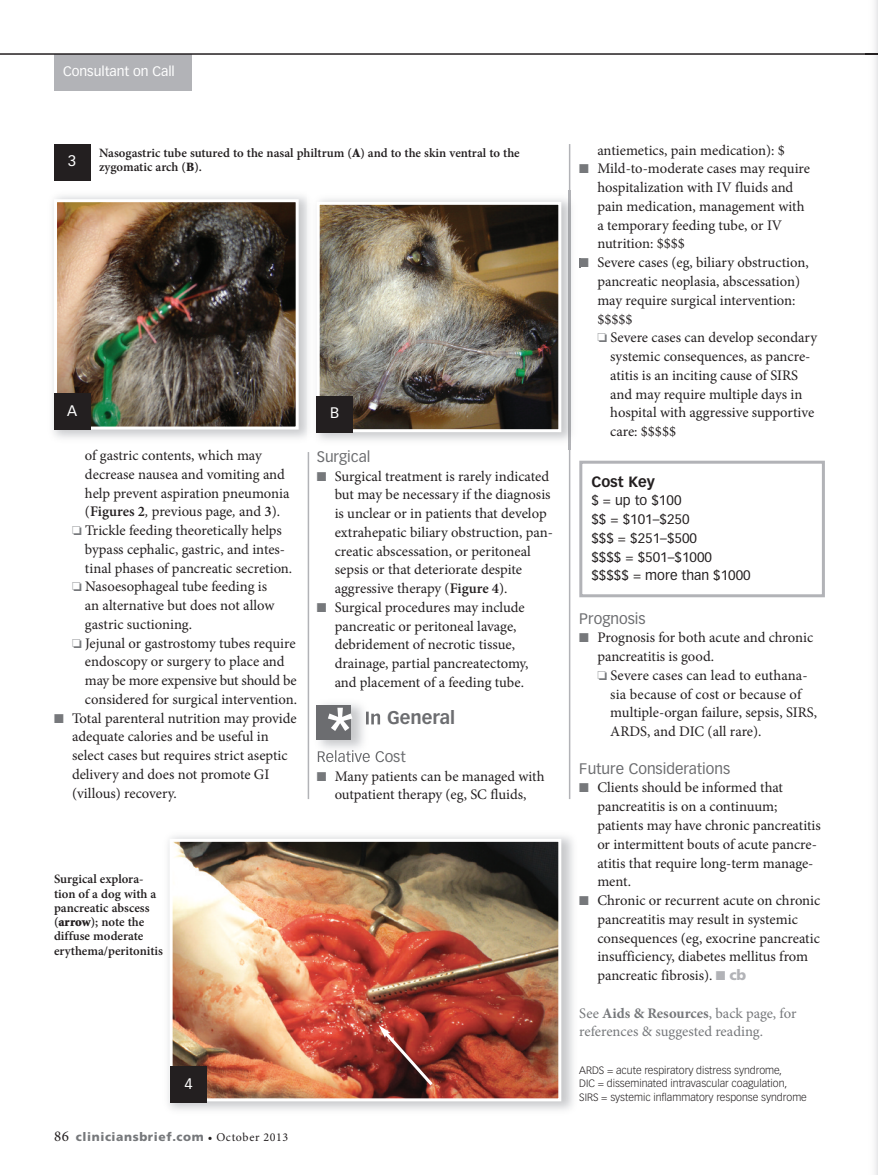
<style>
.page{position:relative;width:878px;height:1175px;background:#fff}
.page>*{position:absolute;margin:0;border:0;box-sizing:border-box;transform-origin:0 0}
.t1{font:700 60px "Vectora LT Std";color:#fff}
.t2{font:700 18px "Vectora LT Std";color:#6c6d70}
.t3{font:15px "Vectora LT Std";color:#6c6d70}
.t4{font:15px "Vectora LT Std";color:#fff}
.t5{font:14.7px/18.8px "Minion Pro";color:#231f20}
.t6{font:14.7px/18.8px "Minion Pro";color:#76787b}
.t7{font:14.7px "Minion Pro";letter-spacing:-.02em;color:#231f20}
.t8{font:700 14.7px "Vectora LT Std";color:#231f20}
.t9{font:13.5px/18.8px "Vectora LT Std";color:#231f20}
.t10{font:13.5px "Vectora LT Std";color:#fff}
.t11{font:600 12.75px/14.2px "Minion Pro";color:#231f20}
.t12{font:900 12px "Frutiger";letter-spacing:.05em;color:#76787b}
.t13{font:300 10.5px/13.5px "Vectora LT Std";color:#231f20}
.s1{font-family:"Minion";font-weight:900}
.s2{font-weight:600}
.s3{font-style:italic}
.s4{color:#76787b}
.s5{font-family:"Minion Pro";font-weight:400;font-size:15px;color:#231f20}
.s6{font-family:"Minion Pro";font-weight:400;color:#231f20}
.s7{color:#b2b3b7}
.s8{font-family:"Frutiger";font-weight:900;color:#b2b3b7}
.s9{font-weight:700}
</style>
<div class="page">
<img style="left:168px;top:836px;width:405px;height:274px">
<img style="left:174px;top:842px;width:383px;height:255px">
<div style="left:170px;top:838px;width:391px;height:263px;border:3px solid #fff"></div>
<svg style="left:378px;top:1025px;width:58px;height:63px;background:#843530"></svg>
<div style="left:54px;top:54px;width:138px;height:36px;background:#b2b3b7"></div>
<hr style="left:0;top:53px;width:878px;height:2px;background:#231f20">
<hr style="left:569px;top:144px;width:1px;height:655px;background:#b2b3b7">
<div style="left:170px;top:1066px;width:36px;height:36px;background:#231f20"></div>
<img style="left:317px;top:690px;width:64px;height:73px">
<img style="left:366px;top:710px;width:15px;height:14px">
<img style="left:318px;top:750px;width:66px;height:12px">
<div style="left:316px;top:705px;width:35px;height:35px;background:#6c6d70"></div>
<hr style="left:308px;top:452px;width:1px;height:347px;background:#b2b3b7">
<div style="left:579px;top:460px;width:245px;height:137px;border:3px solid #b2b3b7"></div>
<img style="left:52px;top:195px;width:256px;height:243px">
<img style="left:58px;top:203px;width:236px;height:222px">
<div style="left:54px;top:199px;width:244px;height:230px;border:3px solid #fff"></div>
<img style="left:316px;top:190px;width:264px;height:259px">
<img style="left:320px;top:206px;width:237px;height:222px">
<div style="left:316px;top:202px;width:245px;height:230px;border:3px solid #fff"></div>
<div style="left:54px;top:393px;width:36px;height:36px;background:#231f20"></div>
<div style="left:316px;top:396px;width:36px;height:36px;background:#231f20"></div>
<div style="left:54px;top:144px;width:36px;height:36px;background:#231f20"></div>
<p class="t10" style="left:63px;top:65px;width:113px">Consultant on Call</p>
<p class="t4" style="left:68px;top:155px;width:10px">3</p>
<p class="t11" style="left:99px;top:147px;width:422px">Nasogastric tube sutured to the nasal philtrum (<span class="s1">A</span>) and to the skin ventral to the zygomatic arch (<span class="s1">B</span>).</p>
<p class="t4" style="left:67px;top:404px;width:12px">a</p>
<p class="t4" style="left:330px;top:406px;width:11px">B</p>
<p class="t5" style="left:85px;top:447px;width:178px">of gastric contents, which may</p>
<p class="t5" style="left:85px;top:466px;width:201px">decrease nausea and vomiting and</p>
<p class="t5" style="left:85px;top:485px;width:206px">help prevent aspiration pneumonia</p>
<p class="t5" style="left:85px;top:503px;width:196px">(<span class="s2">Figures 2</span><span class="s3">,</span> previous page<span class="s3">,</span> and <span class="s2">3</span>).</p>
<p class="t5" style="left:72px;top:522px;width:211px"><span class="s4">❏</span> Trickle feeding theoretically helps</p>
<p class="t5" style="left:85px;top:541px;width:202px">bypass cephalic, gastric, and intes-</p>
<p class="t5" style="left:85px;top:560px;width:209px">tinal phases of pancreatic secretion.</p>
<p class="t5" style="left:72px;top:578px;width:197px"><span class="s4">❏</span> Nasoesophageal tube feeding is</p>
<p class="t5" style="left:85px;top:597px;width:191px">an alternative but does not allow</p>
<p class="t5" style="left:85px;top:616px;width:109px">gastric suctioning.</p>
<p class="t5" style="left:72px;top:635px;width:225px"><span class="s4">❏</span> Jejunal or gastrostomy tubes require</p>
<p class="t5" style="left:85px;top:653px;width:201px">endoscopy or surgery to place and</p>
<p class="t7" style="left:85px;top:675px;width:213px">may be more expensive but should be</p>
<p class="t5" style="left:85px;top:691px;width:214px">considered for surgical intervention.</p>
<p class="t5" style="left:72px;top:710px;width:226px;text-indent:-18px"><span class="s4">■</span> Total parenteral nutrition may provide adequate calories and be useful in select cases but requires strict aseptic delivery and does not promote GI (villous) recovery.</p>
<p class="t3" style="left:316px;top:450px;width:55px">surgical</p>
<p class="t5" style="left:334px;top:468px;width:220px;text-indent:-18px"><span class="s4">■</span> Surgical treatment is rarely indicated but may be necessary if the diagnosis is unclear or in patients that develop extrahepatic biliary obstruction, pan&shy;creatic abscessation, or peritoneal sepsis or that deteriorate despite aggressive therapy (<span class="s2">Figure 4</span>).</p>
<p class="t5" style="left:335px;top:599px;width:195px;text-indent:-18px"><span class="s4">■</span> Surgical procedures may include pancreatic or peritoneal lavage, debridement of necrotic tissue, drainage, partial pancreatectomy, and placement of a feeding tube.</p>
<p class="t2" style="left:364px;top:710px;width:92px">In General</p>
<h1 class="t1" style="left:325px;top:704px;width:31px">*</h1>
<p class="t5" style="left:316px;top:768px;width:229px;text-align:center"><span class="s4">■</span> Many patients can be managed with outpatient therapy (eg, SC fluids,</p>
<p class="t11" style="left:54px;top:873px;width:110px">Surgical explora&shy;tion of a dog with a pancreatic abscess (<span class="s1">arrow</span>); note the diffuse moderate erythema/peritonitis</p>
<p class="t4" style="left:184px;top:1077px;width:10px">4</p>
<p class="t12" style="left:54px;top:1131px;width:236px"><span class="s5">86</span> cliniciansbrief.com <span class="s6">• October 2013</span></p>
<p class="t5" style="left:597px;top:142px;width:189px">antiemetics, pain medication): $</p>
<p class="t5" style="left:597px;top:161px;width:214px;text-indent:-18px"><span class="s4">■</span> Mild-to-moderate cases may require hospitalization with IV fluids and pain medication, management with a temporary feeding tube, or IV nutrition: $$$$</p>
<p class="t5" style="left:579px;top:254px;width:231px"><span class="s4">■</span> Severe cases (eg, biliary obstruction,</p>
<p class="t5" style="left:597px;top:273px;width:204px">pancreatic neoplasia, abscessation)</p>
<p class="t5" style="left:597px;top:292px;width:200px">may require surgical intervention:</p>
<p class="t5" style="left:597px;top:311px;width:37px">$$$$$</p>
<p class="t5" style="left:597px;top:329px;width:221px"><span class="s4">❏</span> Severe cases can develop secondary</p>
<p class="t5" style="left:610px;top:348px;width:202px">systemic consequences, as pancre-</p>
<p class="t5" style="left:610px;top:367px;width:189px">atitis is an inciting cause of SIRS</p>
<p class="t5" style="left:610px;top:386px;width:194px">and may require multiple days in</p>
<p class="t5" style="left:610px;top:404px;width:205px">hospital with aggressive supportive</p>
<p class="t5" style="left:610px;top:423px;width:67px">care: $$$$$</p>
<p class="t8" style="left:591px;top:475px;width:65px">Cost Key</p>
<p class="t9" style="left:591px;top:492px;width:161px">$ = up to $100<br>$$ = $101–$250<br>$$$ = $251–$500<br>$$$$ = $501–$1000 $$$$$ = more than $1000</p>
<p class="t3" style="left:579px;top:612px;width:68px">Prognosis</p>
<p class="t5" style="left:579px;top:629px;width:235px"><span class="s4">■</span> Prognosis for both acute and chronic</p>
<p class="t5" style="left:597px;top:648px;width:118px">pancreatitis is good.</p>
<p class="t5" style="left:597px;top:667px;width:212px"><span class="s4">❏</span> Severe cases can lead to euthana-</p>
<p class="t5" style="left:610px;top:686px;width:192px">sia because of cost or because of</p>
<p class="t5" style="left:610px;top:704px;width:208px">multiple-organ failure, sepsis, SIRS,</p>
<p class="t5" style="left:610px;top:723px;width:153px">ARDS, and DIC (all rare).</p>
<p class="t3" style="left:579px;top:762px;width:152px">Future Considerations</p>
<p class="t5" style="left:597px;top:779px;width:225px;text-indent:-18px"><span class="s4">■</span> Clients should be informed that pancreatitis is on a continuum; patients may have chronic pancreatitis or intermittent bouts of acute pancre&shy;atitis that require long-term manage&shy;ment.</p>
<p class="t5" style="left:597px;top:892px;width:224px;text-indent:-18px"><span class="s4">■</span> Chronic or recurrent acute on chronic pancreatitis may result in systemic consequences (eg, exocrine pancreatic insufficiency, diabetes mellitus from pancreatic fibrosis). <span class="s7">■</span> <span class="s8">cb</span></p>
<p class="t6" style="left:579px;top:1004px;width:219px">See <span class="s9">Aids &amp; Resources</span>, back page, for references &amp; suggested reading.</p>
<p class="t13" style="left:579px;top:1063px;width:229px">ARDS = acute respiratory distress syndrome,<br>DIC = disseminated intravascular coagulation,<br>SIRS = systemic inflammatory response syndrome</p>
</div>
